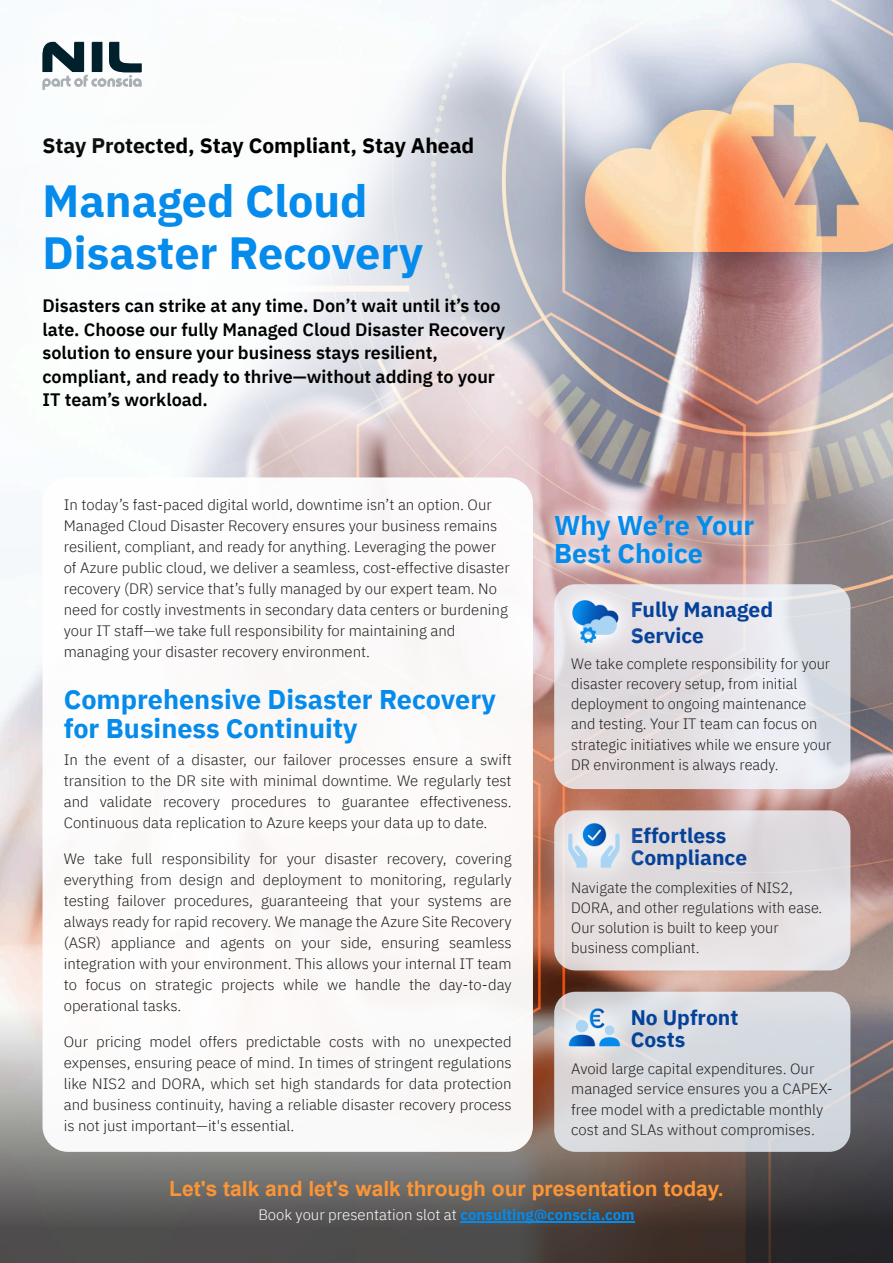
<style>
.page{position:relative;width:893px;height:1263px;background:#fff}
.page>*{position:absolute;margin:0;border:0;box-sizing:border-box;transform-origin:0 0}
.t1{font:700 45px "IBM Plex Sans";color:#048bec}
.t2{font:700 27px "IBM Plex Sans";color:#048bec}
.t3{font:700 21px/22px "IBM Plex Sans";color:#054198}
.t4{font:700 21px "Arial";color:#fc9537}
.t5{font:700 21px "IBM Plex Sans";color:#000}
.t6{font:600 18px "IBM Plex Sans";color:#000}
.t7{font:300 15px/20.2px "IBM Plex Sans";color:#1d1d1b}
.t8{font:300 15px "IBM Plex Sans";color:#fff}
.s1{font-weight:700;color:#048bec}
</style>
<div class="page">
<img style="left:0;top:0;width:893px;height:1009px">
<img style="left:0;top:1009px;width:892px;height:254px">
<img style="left:0;top:0;width:658px;height:729px">
<img style="left:0;top:50px;width:578px;height:443px">
<img style="left:0;top:0;width:216px;height:169px">
<svg style="left:43px;top:43px;width:98px;height:47px"></svg>
<div style="left:43px;top:477px;width:490px;height:675px;background:#fff;border-radius:26px"></div>
<hr style="left:460px;top:1221px;width:175px;height:1px;background:#048bec">
<svg style="left:554px;top:584px;width:296px;height:205px"></svg>
<img style="left:544px;top:584px;width:102px;height:86px">
<div style="left:554px;top:810px;width:296px;height:160px;background:#e3dddf;border-radius:21px"></div>
<img style="left:538px;top:795px;width:111px;height:102px">
<svg style="left:554px;top:992px;width:296px;height:160px;fill:#d6dadf"></svg>
<img style="left:542px;top:981px;width:104px;height:95px">
<hr style="left:892px;top:549px;width:1px;height:714px;background:#eef6fd">
<img style="left:534px;top:495px;width:238px;height:89px">
<p class="t5" style="left:43px;top:137px;width:433px">Stay Protected, Stay Compliant, Stay Ahead</p>
<p class="t1" style="left:43px;top:182px;width:327px">Managed Cloud</p>
<p class="t1" style="left:43px;top:234px;width:382px">Disaster Recovery</p>
<p class="t6" style="left:43px;top:298px;width:460px">Disasters can strike at any time. Don’t wait until it’s too</p>
<p class="t6" style="left:43px;top:322px;width:464px">late. Choose our fully Managed Cloud Disaster Recovery</p>
<p class="t6" style="left:43px;top:345px;width:397px">solution to ensure your business stays resilient,</p>
<p class="t6" style="left:43px;top:368px;width:454px">compliant, and ready to thrive—without adding to your</p>
<p class="t6" style="left:43px;top:392px;width:167px">IT team’s workload.</p>
<p class="t7" style="left:64px;top:495px;width:430px">In today’s fast-paced digital world, downtime isn’t an option. Our</p>
<p class="t7" style="left:64px;top:516px;width:435px">Managed Cloud Disaster Recovery ensures your business remains</p>
<p class="t7" style="left:64px;top:537px;width:434px">resilient, compliant, and ready for anything. Leveraging the power</p>
<p class="t7" style="left:64px;top:558px;width:447px">of Azure public cloud, we deliver a seamless, cost-effective disaster</p>
<p class="t7" style="left:64px;top:579px;width:435px">recovery (DR) service that’s fully managed by our expert team. No</p>
<p class="t7" style="left:64px;top:600px;width:446px">need for costly investments in secondary data centers or burdening</p>
<p class="t7" style="left:64px;top:621px;width:393px">your IT staff—we take full responsibility for maintaining and</p>
<p class="t7" style="left:64px;top:642px;width:308px">managing your disaster recovery environment.</p>
<p class="t2" style="left:64px;top:688px;width:434px">Comprehensive Disaster Recovery</p>
<p class="t2" style="left:64px;top:716px;width:295px">for Business Continuity</p>
<p class="t7" style="left:64px;top:750px;width:449px">In the event of a disaster, our failover processes ensure a swift</p>
<p class="t7" style="left:64px;top:771px;width:449px">transition to the DR site with minimal downtime. We regularly test</p>
<p class="t7" style="left:64px;top:792px;width:449px">and validate recovery procedures to guarantee effectiveness.</p>
<p class="t7" style="left:64px;top:813px;width:425px">Continuous data replication to Azure keeps your data up to date.</p>
<p class="t7" style="left:64px;top:849px;width:449px">We take full responsibility for your disaster recovery, covering</p>
<p class="t7" style="left:64px;top:870px;width:449px">everything from design and deployment to monitoring, regularly</p>
<p class="t7" style="left:64px;top:891px;width:449px">testing failover procedures, guaranteeing that your systems are</p>
<p class="t7" style="left:64px;top:912px;width:449px">always ready for rapid recovery. We manage the Azure Site Recovery</p>
<p class="t7" style="left:64px;top:933px;width:449px">(ASR) appliance and agents on your side, ensuring seamless</p>
<p class="t7" style="left:64px;top:954px;width:449px">integration with your environment. This allows your internal IT team</p>
<p class="t7" style="left:64px;top:975px;width:449px">to focus on strategic projects while we handle the day-to-day</p>
<p class="t7" style="left:64px;top:996px;width:119px">operational tasks.</p>
<p class="t7" style="left:64px;top:1032px;width:449px">Our pricing model offers predictable costs with no unexpected</p>
<p class="t7" style="left:64px;top:1053px;width:449px">expenses, ensuring peace of mind. In times of stringent regulations</p>
<p class="t7" style="left:64px;top:1074px;width:449px">like NIS2 and DORA, which set high standards for data protection</p>
<p class="t7" style="left:64px;top:1095px;width:449px">and business continuity, having a reliable disaster recovery process</p>
<p class="t7" style="left:64px;top:1116px;width:232px">is not just important—it's essential.</p>
<p class="t2" style="left:554px;top:514px;width:202px">Why We’re Your</p>
<p class="t2" style="left:554px;top:542px;width:150px">Best Choice</p>
<p class="t3" style="left:631px;top:600px;width:144px">Fully Managed</p>
<p class="t3" style="left:631px;top:626px;width:75px">Service</p>
<p class="t7" style="left:571px;top:654px;width:262px">We take complete responsibility for your disaster recovery setup, from initial deployment to ongoing maintenance and testing. Your IT team can focus on strategic initiatives while we ensure your DR environment is always ready.</p>
<p class="t3" style="left:631px;top:826px;width:97px">Effortless</p>
<p class="t3" style="left:631px;top:848px;width:118px">Compliance</p>
<p class="t7" style="left:571px;top:878px;width:223px">Navigate the complexities of NIS2,</p>
<p class="t7" style="left:571px;top:899px;width:253px">DORA, and other regulations with ease.</p>
<p class="t7" style="left:571px;top:919px;width:209px">Our solution is built to keep your</p>
<p class="t7" style="left:571px;top:939px;width:130px">business compliant.</p>
<p class="t3" style="left:631px;top:1008px;width:109px">No Upfront<br>Costs</p>
<p class="t7" style="left:571px;top:1060px;width:245px">Avoid large capital expenditures. Our</p>
<p class="t7" style="left:571px;top:1080px;width:263px">managed service ensures you a CAPEX-</p>
<p class="t7" style="left:571px;top:1100px;width:254px">free model with a predictable monthly</p>
<p class="t7" style="left:571px;top:1120px;width:245px">cost and SLAs without compromises.</p>
<p class="t4" style="left:169px;top:1180px;width:556px">Let's talk and let's walk through our presentation today.</p>
<p class="t8" style="left:258px;top:1208px;width:378px">Book your presentation slot at <span class="s1">consulting@conscia.com</span></p>
</div>
